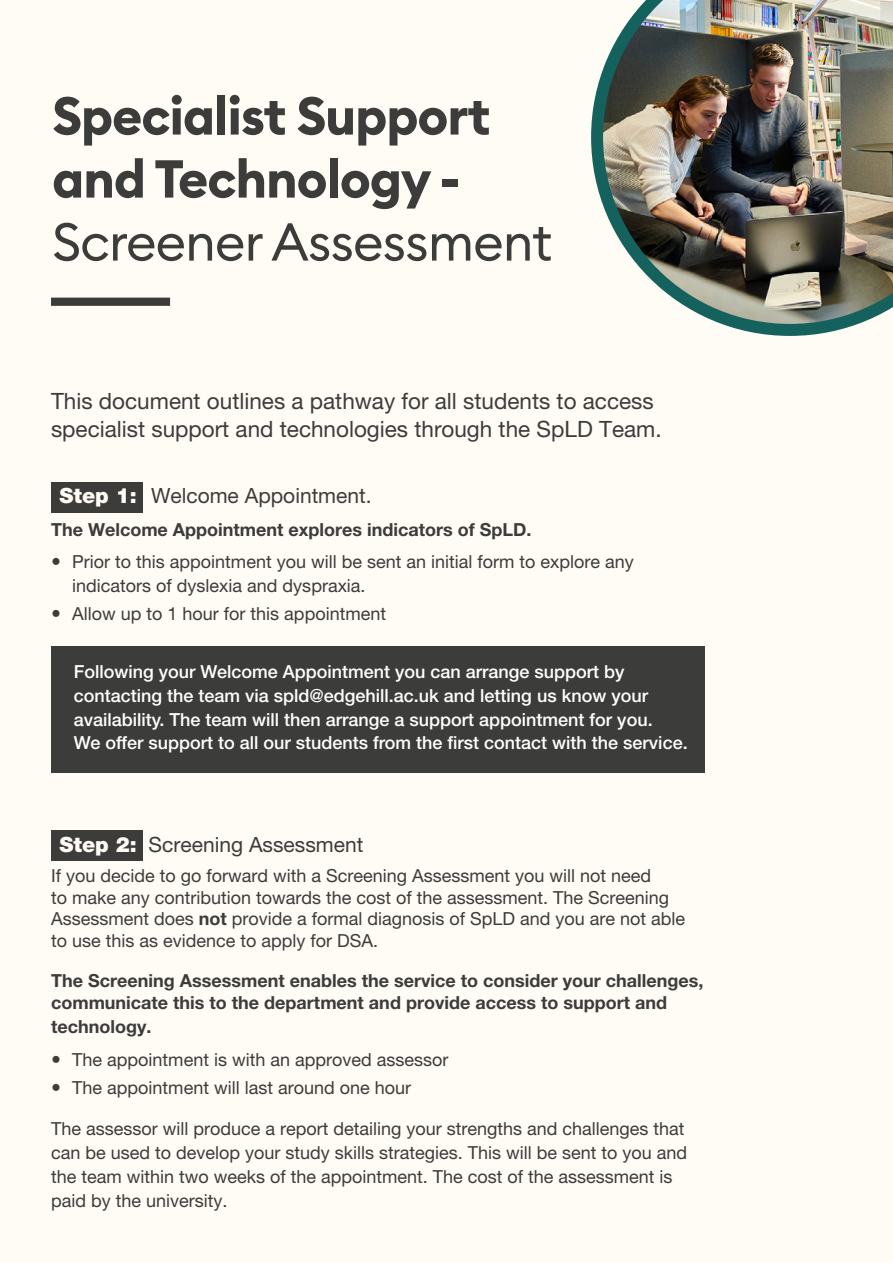
<style>
.page{position:relative;width:893px;height:1263px;background:#fffbf5}
.page>*{position:absolute;margin:0;border:0;box-sizing:border-box;transform-origin:0 0}
.t1{font:700 52.5px/63px "Euclid Circular B Trial";letter-spacing:-.02em;color:#3c3c3b}
.t2{font:22.5px/28.5px "Helvetica Neue LT Pro";color:#3c3c3b}
.t3{font:21px "Helvetica Neue LT Pro";color:#3c3c3b}
.t4{font:18px/21.6px "Helvetica Neue LT Pro";color:#3c3c3b}
.t5{font:500 18px/24px "Helvetica Neue LT Pro";color:#fff}
.t6{font:700 18px/23.2px "Helvetica Neue LT Pro";color:#3c3c3b}
.s1{font-weight:400}
.s2{font-weight:900;color:#fffbf6}
.s3{font-weight:700}
</style>
<div class="page">
<div style="left:51px;top:646px;width:654px;height:127px;background:#3c3c3b"></div>
<div style="left:51px;top:482px;width:92px;height:31px;background:#3c3c3b"></div>
<div style="left:51px;top:830px;width:92px;height:31px;background:#3c3c3b"></div>
<img style="left:591px;top:0;width:302px;height:336px">
<div style="left:51px;top:298px;width:119px;height:8px;background:#3c3c3b"></div>
<h1 class="t1" style="left:52px;top:86px;width:502px">Specialist Support and Technology -<br><span class="s1">Screener Assessment</span></h1>
<p class="t2" style="left:51px;top:386px;width:612px">This document outlines a pathway for all students to access specialist support and technologies through the SpLD Team.</p>
<p class="t3" style="left:60px;top:483px;width:314px"><span class="s2">Step 1:</span> Welcome Appointment.</p>
<p class="t4" style="left:72px;top:513px;width:563px;line-height:32.5px;text-indent:-21px"><span class="s3">The Welcome Appointment explores indicators of SpLD.<br></span>Prior to this appointment you will be sent an initial form to explore any</p>
<p class="t4" style="left:72px;top:571px;width:315px;line-height:28.2px">indicators of dyslexia and dyspraxia.<br>Allow up to 1 hour for this appointment</p>
<p class="t5" style="left:74px;top:659px;width:615px">Following your Welcome Appointment you can arrange support by contacting the team via spld@edgehill.ac.uk and letting us know your availability. The team will then arrange a support appointment for you.<br>We offer support to all our students from the first contact with the service.</p>
<p class="t3" style="left:60px;top:832px;width:305px"><span class="s2">Step 2:</span> Screening Assessment</p>
<p class="t4" style="left:51px;top:865px;width:636px">If you decide to go forward with a Screening Assessment you will not need<br>to make any contribution towards the cost of the assessment. The Screening Assessment does <span class="s3">not</span> provide a formal diagnosis of SpLD and you are not able to use this as evidence to apply for DSA.</p>
<p class="t6" style="left:51px;top:968px;width:654px">The Screening Assessment enables the service to consider your challenges, communicate this to the department and provide access to support and technology.</p>
<p class="t4" style="left:72px;top:1045px;width:378px;line-height:28.2px">The appointment is with an approved assessor<br>The appointment will last around one hour</p>
<p class="t4" style="left:51px;top:1116px;width:638px;line-height:24px">The assessor will produce a report detailing your strengths and challenges that can be used to develop your study skills strategies. This will be sent to you and the team within two weeks of the appointment. The cost of the assessment is paid by the university.</p>
</div>
